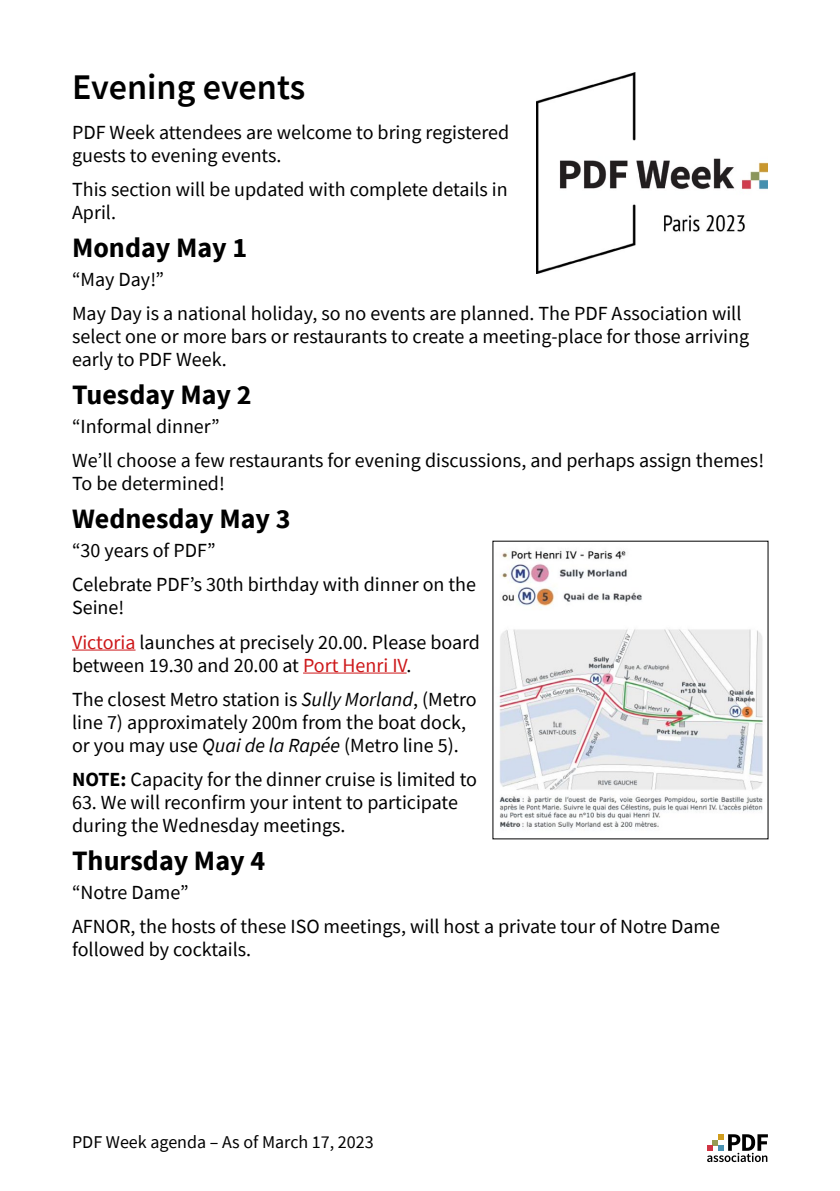
<style>
.page{position:relative;width:840px;height:1191px;background:#fff}
.page>*{position:absolute;margin:0;border:0;box-sizing:border-box;transform-origin:0 0}
.t1{font:600 36px "Source Sans Pro";color:#000}
.t2{font:700 28px "Source Sans Pro";color:#000}
.txt{font:20px/23px "Source Sans Pro";color:#000}
.t3{font:18px "Source Sans Pro";color:#000}
.s1{color:#cd1719}
.s2{font-style:italic}
.s3{font-weight:700}
</style>
<div class="page">
<svg style="left:707px;top:1134px;width:60px;height:28px"></svg>
<hr style="left:72px;top:649px;width:63px;height:1px;background:#cd1719">
<hr style="left:303px;top:672px;width:103px;height:1px;background:#cd1719">
<img style="left:536px;top:72px;width:231px;height:202px">
<img style="left:498px;top:550px;width:265px;height:279px">
<h1 class="t1" style="left:72px;top:63px;width:234px">Evening events</h1>
<p class="txt" style="left:72px;top:121px;width:438px">PDF Week attendees are welcome to bring registered guests to evening events.</p>
<p class="txt" style="left:72px;top:178px;width:437px">This section will be updated with complete details in<br>April.</p>
<h2 class="t2" style="left:72px;top:229px;width:176px">Monday May 1</h2>
<p class="txt" style="left:72px;top:268px;width:93px">“May Day!”</p>
<p class="txt" style="left:72px;top:302px;width:678px">May Day is a national holiday, so no events are planned. The PDF Association will select one or more bars or restaurants to create a meeting-place for those arriving early to PDF Week.</p>
<h2 class="t2" style="left:72px;top:376px;width:181px">Tuesday May 2</h2>
<p class="txt" style="left:72px;top:415px;width:149px">“Informal dinner”</p>
<p class="txt" style="left:72px;top:449px;width:693px">We’ll choose a few restaurants for evening discussions, and perhaps assign themes!<br>To be determined!</p>
<h2 class="t2" style="left:72px;top:500px;width:220px">Wednesday May 3</h2>
<p class="txt" style="left:72px;top:538px;width:145px">“30 years of PDF”</p>
<p class="txt" style="left:72px;top:573px;width:405px">Celebrate PDF’s 30th birthday with dinner on the<br>Seine!</p>
<p class="txt" style="left:72px;top:630px;width:409px"><span class="s1">Victoria</span> launches at precisely 20.00. Please board between 19.30 and 20.00 at <span class="s1">Port Henri IV</span>.</p>
<p class="txt" style="left:72px;top:687px;width:406px">The closest Metro station is <span class="s2">Sully Morland</span>, (Metro line 7) approximately 200m from the boat dock, or you may use <span class="s2">Quai de la Rapée</span> (Metro line 5).</p>
<p class="txt" style="left:72px;top:768px;width:406px"><span class="s3">NOTE:</span> Capacity for the dinner cruise is limited to</p>
<p class="txt" style="left:72px;top:791px;width:387px">63. We will reconfirm your intent to participate during the Wednesday meetings.</p>
<h2 class="t2" style="left:72px;top:842px;width:194px">Thursday May 4</h2>
<p class="txt" style="left:72px;top:880px;width:118px">“Notre Dame”</p>
<p class="txt" style="left:72px;top:915px;width:649px">AFNOR, the hosts of these ISO meetings, will host a private tour of Notre Dame followed by cocktails.</p>
<p class="t3" style="left:72px;top:1130px;width:303px">PDF Week agenda – As of March 17, 2023</p>
</div>
